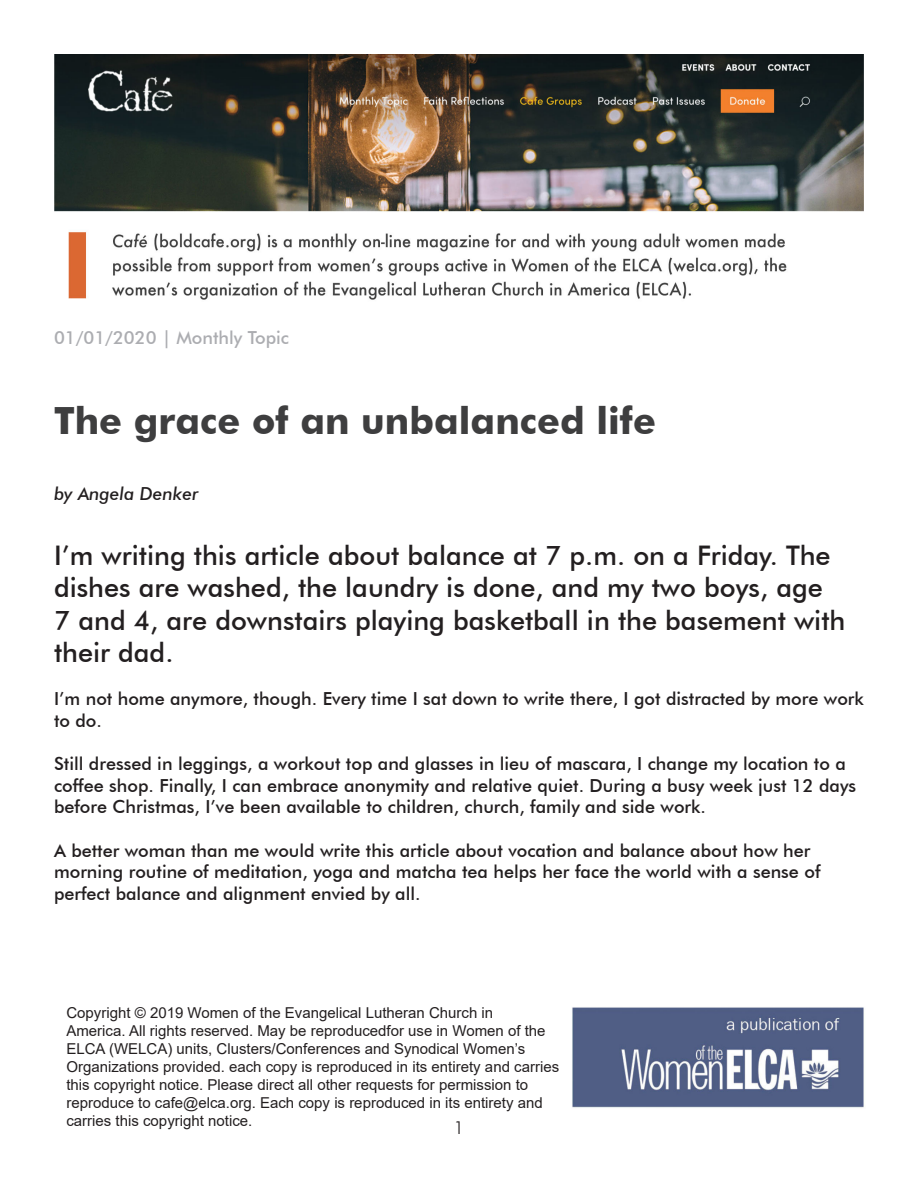
<style>
.page{position:relative;width:918px;height:1188px;background:#fff}
.page>*{position:absolute;margin:0;border:0;box-sizing:border-box;transform-origin:0 0}
.Body_text{font:700 37.5px "Futura BT";color:#3e3e3f}
.INtro_graph{font:500 27px/32.4px "Futura BT";color:#231f20}
.Body_text-2{font:500 18px/21.6px "Futura BT";color:#231f20}
.Body_text-3{font:500 18px "Futura BT";color:#acadb1}
.by_line{font:italic 500 18px "Futura BT";color:#231f20}
.t1{font:300 18px "Futura BT";color:#231f20}
.copyright{font:15px/18px "Arial";color:#231f20}
</style>
<div class="page">
<img style="left:572px;top:1007px;width:292px;height:101px">
<img style="left:54px;top:54px;width:810px;height:246px">
<p class="Body_text-3" style="left:54px;top:326px;width:237px">01/01/2020 | Monthly Topic</p>
<p class="Body_text" style="left:54px;top:398px;width:604px">The grace of an unbalanced life</p>
<p class="by_line" style="left:54px;top:483px;width:146px">by Angela Denker</p>
<p class="INtro_graph" style="left:54px;top:539px;width:793px">I’m writing this article about balance at 7 p.m. on a Friday. The dishes are washed, the laundry is done, and my two boys, age 7 and 4, are downstairs playing basketball in the basement with their dad.</p>
<p class="Body_text-2" style="left:54px;top:688px;width:811px">I’m not home anymore, though. Every time I sat down to write there, I got distracted by more work to do.</p>
<p class="Body_text-2" style="left:54px;top:753px;width:804px">Still dressed in leggings, a workout top and glasses in lieu of mascara, I change my location to a coffee shop. Finally, I can embrace anonymity and relative quiet. During a busy week just 12 days before Christmas, I’ve been available to children, church, family and side work.</p>
<p class="Body_text-2" style="left:54px;top:839px;width:768px">A better woman than me would write this article about vocation and balance about how her morning routine of meditation, yoga and matcha tea helps her face the world with a sense of perfect balance and alignment envied by all.</p>
<p class="copyright" style="left:66px;top:1004px;width:494px">Copyright © 2019 Women of the Evangelical Lutheran Church in<br>America. All rights reserved. May be reproducedfor use in Women of the ELCA (WELCA) units, Clusters/Conferences and Synodical Women’s Organizations provided. each copy is reproduced in its entirety and carries this copyright notice. Please direct all other requests for permission to reproduce to cafe@elca.org. Each copy is reproduced in its entirety and carries this copyright notice.</p>
<p class="t1" style="left:454px;top:1117px;width:12px">1</p>
</div>
